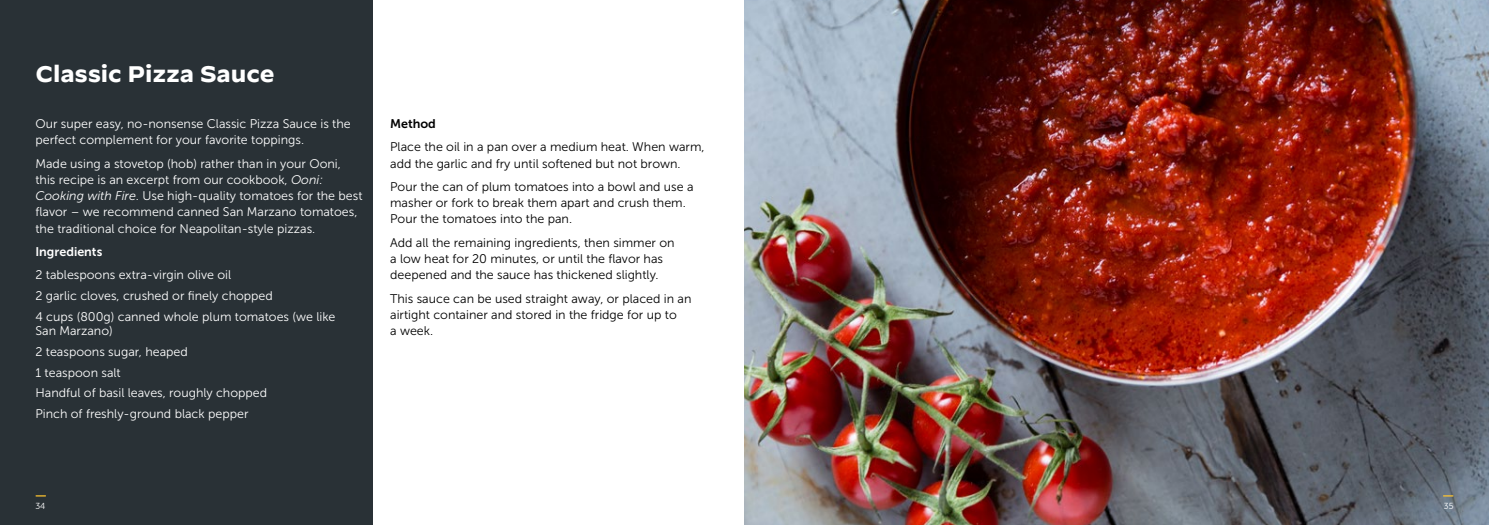
<style>
.page{position:relative;width:1489px;height:525px;background:#fff}
.page>*{position:absolute;margin:0;border:0;box-sizing:border-box;transform-origin:0 0}
.t1{font:700 22.5px "Decimal";color:#fff}
.t2{font:12.5px/20.9px "Museo Sans 300";color:#fff}
.t3{font:12.5px/16.2px "Museo Sans 300";color:#000}
.t4{font:12.5px "Museo Sans 700";color:#fff}
.t5{font:12.5px "Museo Sans 700";color:#000}
.t6{font:8.75px "Museo Sans Rounded 300";color:#fff}
.s1{font-style:italic}
</style>
<div class="page">
<div style="left:0;top:0;width:372px;height:524px;background:#293136"></div>
<img style="left:744px;top:0;width:744px;height:524px">
<h1 class="t1" style="left:35px;top:61px;width:241px">Classic Pizza Sauce</h1>
<p class="t2" style="left:35px;top:115px;width:317px;line-height:16.2px">Our super easy, no-nonsense Classic Pizza Sauce is the perfect complement for your favorite toppings.</p>
<p class="t2" style="left:35px;top:155px;width:328px;line-height:16.2px">Made using a stovetop (hob) rather than in your Ooni, this recipe is an excerpt from our cookbook, <span class="s1">Ooni:<br>Cooking with Fire</span>. Use high-quality tomatoes for the best flavor – we recommend canned San Marzano tomatoes, the traditional choice for Neapolitan-style pizzas.</p>
<p class="t4" style="left:35px;top:244px;width:68px">Ingredients</p>
<p class="t2" style="left:35px;top:264px;width:301px">2 tablespoons extra-virgin olive oil<br>2 garlic cloves, crushed or finely chopped<br>4 cups (800g) canned whole plum tomatoes (we like</p>
<p class="t2" style="left:35px;top:320px;width:233px">San Marzano)<br>2 teaspoons sugar, heaped<br>1 teaspoon salt<br>Handful of basil leaves, roughly chopped<br>Pinch of freshly-ground black pepper</p>
<p class="t5" style="left:390px;top:117px;width:47px">Method</p>
<p class="t3" style="left:390px;top:139px;width:316px">Place the oil in a pan over a medium heat. When warm, add the garlic and fry until softened but not brown.</p>
<p class="t3" style="left:390px;top:178px;width:305px">Pour the can of plum tomatoes into a bowl and use a masher or fork to break them apart and crush them.<br>Pour the tomatoes into the pan.</p>
<p class="t3" style="left:390px;top:234px;width:286px">Add all the remaining ingredients, then simmer on a low heat for 20 minutes, or until the flavor has deepened and the sauce has thickened slightly.</p>
<p class="t3" style="left:390px;top:290px;width:303px">This sauce can be used straight away, or placed in an airtight container and stored in the fridge for up to<br>a week.</p>
<p class="t6" style="left:35px;top:501px;width:11px">34</p>
<p class="t6" style="left:1443px;top:501px;width:11px">35</p>
</div>
